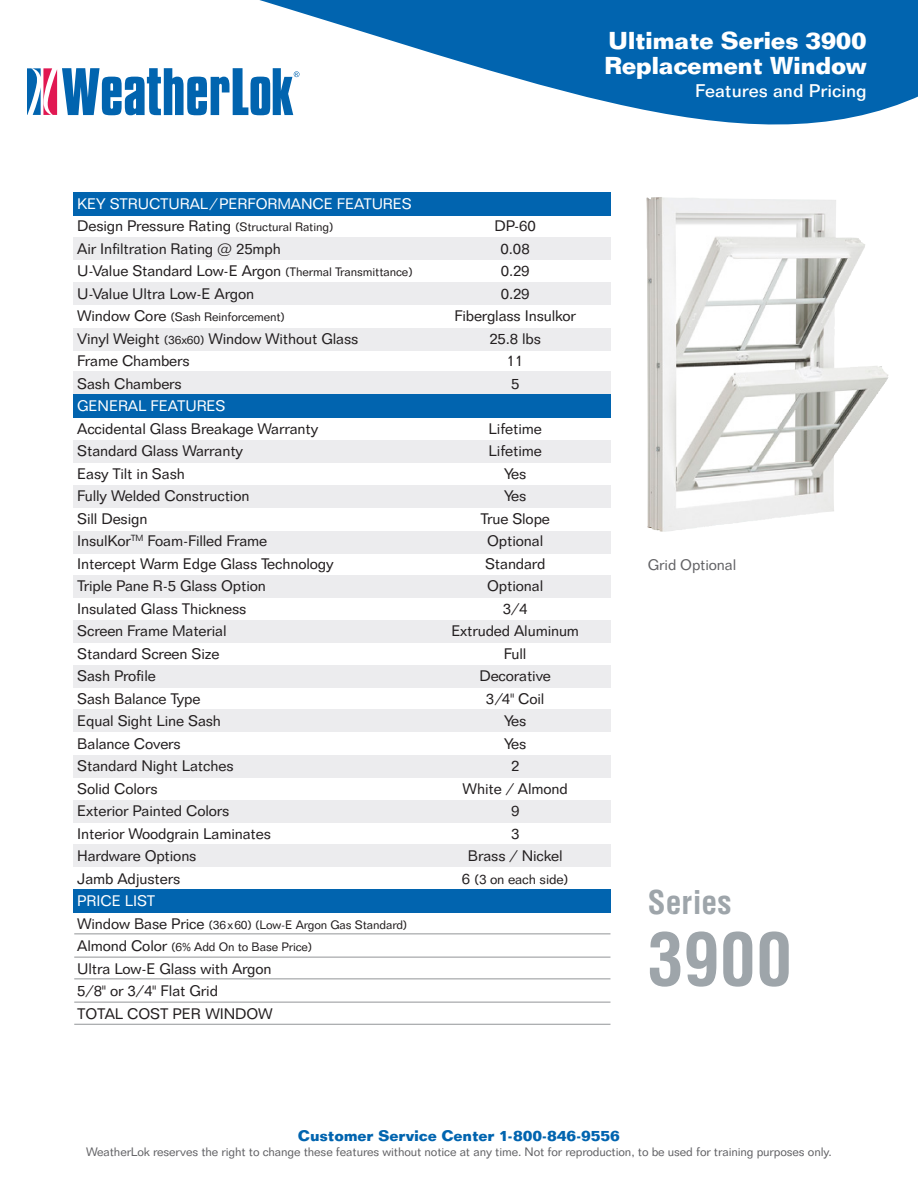
<style>
.page{position:relative;width:918px;height:1188px;background:#fff}
.page>*{position:absolute;margin:0;border:0;box-sizing:border-box;transform-origin:0 0}
.t1{font:700 condensed 71.85px "Helvetica";color:#9ea5aa}
.t2{font:700 condensed 31.95px "Helvetica";letter-spacing:.005em;color:#9ea5aa}
.t3{font:700 24px/24.5px "Folio BT";letter-spacing:-.02em;color:#fff}
.t4{font:500 18px "Folio BT";color:#fff}
.t5{font:15px/22.5px "Folio BT";letter-spacing:-.01em;color:#231f20}
.t6{font:15px/22.5px "Folio BT";letter-spacing:-.01em;color:#fff}
.t7{font:700 15px "Folio BT";letter-spacing:-.01em;color:#0164af}
.t8{font:15px "Folio BT";letter-spacing:-.01em;color:#636366}
.t9{font:13.5px "Folio BT";letter-spacing:-.01em;color:#231f20}
.t10{font:12px "Folio BT";letter-spacing:-.01em;color:#636366}
.t11{font:12px/22.5px "Folio BT";letter-spacing:-.01em;color:#231f20}
.s1{color:#231f20}
.s2{font-size:12px;color:#231f20}
.s3{font-size:12px}
.s4{font-size:15px}
</style>
<div class="page">
<svg style="left:169px;top:0;width:749px;height:125px;fill:#0164af"></svg>
<svg style="left:27px;top:68px;width:272px;height:47px"></svg>
<img style="left:646px;top:197px;width:243px;height:335px">
<div style="left:73px;top:238px;width:537px;height:22px;background:#ececee"></div>
<div style="left:73px;top:282px;width:537px;height:23px;background:#ececee"></div>
<div style="left:73px;top:328px;width:537px;height:23px;background:#ececee"></div>
<div style="left:73px;top:372px;width:537px;height:22px;background:#ececee"></div>
<div style="left:73px;top:440px;width:537px;height:23px;background:#ececee"></div>
<div style="left:73px;top:485px;width:537px;height:22px;background:#ececee"></div>
<div style="left:73px;top:531px;width:537px;height:23px;background:#ececee"></div>
<div style="left:73px;top:575px;width:537px;height:23px;background:#ececee"></div>
<div style="left:73px;top:665px;width:537px;height:22px;background:#ececee"></div>
<div style="left:73px;top:620px;width:537px;height:23px;background:#ececee"></div>
<div style="left:73px;top:710px;width:537px;height:22px;background:#ececee"></div>
<div style="left:73px;top:755px;width:537px;height:22px;background:#ececee"></div>
<div style="left:73px;top:800px;width:537px;height:23px;background:#ececee"></div>
<div style="left:73px;top:844px;width:537px;height:23px;background:#ececee"></div>
<div style="left:73px;top:889px;width:537px;height:24px;background:#0164af"></div>
<div style="left:73px;top:192px;width:537px;height:23px;background:#0164af"></div>
<div style="left:73px;top:394px;width:537px;height:24px;background:#0164af"></div>
<hr style="left:74px;top:933px;width:536px;height:1px;background:#939598">
<hr style="left:74px;top:957px;width:536px;height:1px;background:#939598">
<hr style="left:74px;top:978px;width:536px;height:1px;background:#939598">
<hr style="left:74px;top:1002px;width:536px;height:1px;background:#939598">
<hr style="left:74px;top:1024px;width:536px;height:1px;background:#939598">
<h3 class="t3" style="left:604px;top:28px;width:264px">Ultimate Series 3900<br>Replacement Window</h3>
<p class="t4" style="left:695px;top:79px;width:173px">Features and Pricing</p>
<p class="t6" style="left:77px;top:192px;width:336px">KEY STRUCTURAL/PERFORMANCE FEATURES<br><span class="s1">Design Pressure Rating</span> <span class="s2">(Structural Rating)</span></p>
<p class="t5" style="left:495px;top:215px;width:43px">DP-60</p>
<p class="t5" style="left:77px;top:237px;width:205px">Air Infiltration Rating @ 25mph</p>
<p class="t5" style="left:501px;top:237px;width:31px">0.08</p>
<p class="t5" style="left:77px;top:260px;width:337px">U-Value Standard Low-E Argon <span class="s3">(Thermal Transmittance)</span></p>
<p class="t5" style="left:501px;top:260px;width:30px">0.29</p>
<p class="t5" style="left:77px;top:282px;width:178px">U-Value Ultra Low-E Argon</p>
<p class="t5" style="left:501px;top:282px;width:30px">0.29</p>
<p class="t11" style="left:77px;top:306px;width:209px"><span class="s4">Window Core</span> (Sash Reinforcement)</p>
<p class="t5" style="left:455px;top:305px;width:123px">Fiberglass Insulkor</p>
<p class="t5" style="left:77px;top:327px;width:283px">Vinyl Weight <span class="s3">(36x60)</span> Window Without Glass</p>
<p class="t5" style="left:489px;top:327px;width:53px">25.8 lbs</p>
<p class="t5" style="left:77px;top:350px;width:114px">Frame Chambers</p>
<p class="t5" style="left:507px;top:350px;width:18px">11</p>
<p class="t5" style="left:77px;top:372px;width:106px">Sash Chambers</p>
<p class="t5" style="left:511px;top:372px;width:10px">5</p>
<p class="t6" style="left:77px;top:395px;width:150px">GENERAL FEATURES</p>
<p class="t5" style="left:77px;top:417px;width:243px">Accidental Glass Breakage Warranty</p>
<p class="t5" style="left:489px;top:417px;width:55px">Lifetime</p>
<p class="t5" style="left:77px;top:440px;width:167px">Standard Glass Warranty</p>
<p class="t5" style="left:489px;top:440px;width:55px">Lifetime</p>
<p class="t5" style="left:77px;top:462px;width:109px">Easy Tilt in Sash</p>
<p class="t5" style="left:504px;top:462px;width:24px">Yes</p>
<p class="t5" style="left:77px;top:485px;width:174px">Fully Welded Construction</p>
<p class="t5" style="left:504px;top:485px;width:24px">Yes</p>
<p class="t5" style="left:77px;top:507px;width:72px">Sill Design</p>
<p class="t5" style="left:481px;top:507px;width:71px">True Slope</p>
<p class="t5" style="left:77px;top:530px;width:192px">InsulKor<sup>TM</sup> Foam-Filled Frame</p>
<p class="t5" style="left:487px;top:530px;width:57px">Optional</p>
<p class="t5" style="left:77px;top:552px;width:258px">Intercept Warm Edge Glass Technology</p>
<p class="t5" style="left:485px;top:552px;width:62px">Standard</p>
<p class="t5" style="left:77px;top:575px;width:190px">Triple Pane R-5 Glass Option</p>
<p class="t5" style="left:487px;top:575px;width:57px">Optional</p>
<p class="t5" style="left:77px;top:597px;width:171px">Insulated Glass Thickness</p>
<p class="t5" style="left:503px;top:597px;width:26px">3/4</p>
<p class="t5" style="left:77px;top:620px;width:151px">Screen Frame Material</p>
<p class="t5" style="left:451px;top:620px;width:129px">Extruded Aluminum</p>
<p class="t5" style="left:77px;top:642px;width:144px">Standard Screen Size</p>
<p class="t5" style="left:504px;top:642px;width:24px">Full</p>
<p class="t5" style="left:77px;top:665px;width:80px">Sash Profile</p>
<p class="t5" style="left:479px;top:665px;width:73px">Decorative</p>
<p class="t5" style="left:77px;top:687px;width:125px">Sash Balance Type</p>
<p class="t5" style="left:486px;top:687px;width:60px">3/4" Coil</p>
<p class="t5" style="left:77px;top:710px;width:145px">Equal Sight Line Sash</p>
<p class="t5" style="left:504px;top:710px;width:24px">Yes</p>
<p class="t5" style="left:77px;top:732px;width:105px">Balance Covers</p>
<p class="t5" style="left:504px;top:732px;width:24px">Yes</p>
<p class="t5" style="left:77px;top:755px;width:158px">Standard Night Latches</p>
<p class="t5" style="left:511px;top:755px;width:10px">2</p>
<p class="t5" style="left:77px;top:777px;width:82px">Solid Colors</p>
<p class="t5" style="left:463px;top:777px;width:107px">White / Almond</p>
<p class="t5" style="left:77px;top:800px;width:154px">Exterior Painted Colors</p>
<p class="t5" style="left:511px;top:800px;width:10px">9</p>
<p class="t5" style="left:77px;top:822px;width:195px">Interior Woodgrain Laminates</p>
<p class="t5" style="left:511px;top:822px;width:10px">3</p>
<p class="t5" style="left:77px;top:845px;width:121px">Hardware Options</p>
<p class="t5" style="left:468px;top:845px;width:96px">Brass / Nickel</p>
<p class="t5" style="left:77px;top:867px;width:105px">Jamb Adjusters</p>
<p class="t9" style="left:462px;top:871px;width:108px"><span class="s4">6</span> (3 on each side)</p>
<p class="t6" style="left:77px;top:890px;width:80px">PRICE LIST</p>
<p class="t11" style="left:77px;top:913px;width:332px"><span class="s4">Window Base Price</span> (36x60) (Low-E Argon Gas Standard)<br><span class="s4">Almond Color</span> (6% Add On to Base Price)</p>
<p class="t5" style="left:77px;top:957px;width:197px">Ultra Low-E Glass with Argon<br>5/8" or 3/4" Flat Grid<br>TOTAL COST PER WINDOW</p>
<p class="t8" style="left:648px;top:556px;width:90px">Grid Optional</p>
<h2 class="t2" style="left:648px;top:883px;width:85px">Series</h2>
<h1 class="t1" style="left:648px;top:916px;width:146px">3900</h1>
<p class="t7" style="left:298px;top:1126px;width:324px">Customer Service Center 1-800-846-9556</p>
<p class="t10" style="left:86px;top:1145px;width:747px">WeatherLok reserves the right to change these features without notice at any time. Not for reproduction, to be used for training purposes only.</p>
</div>
